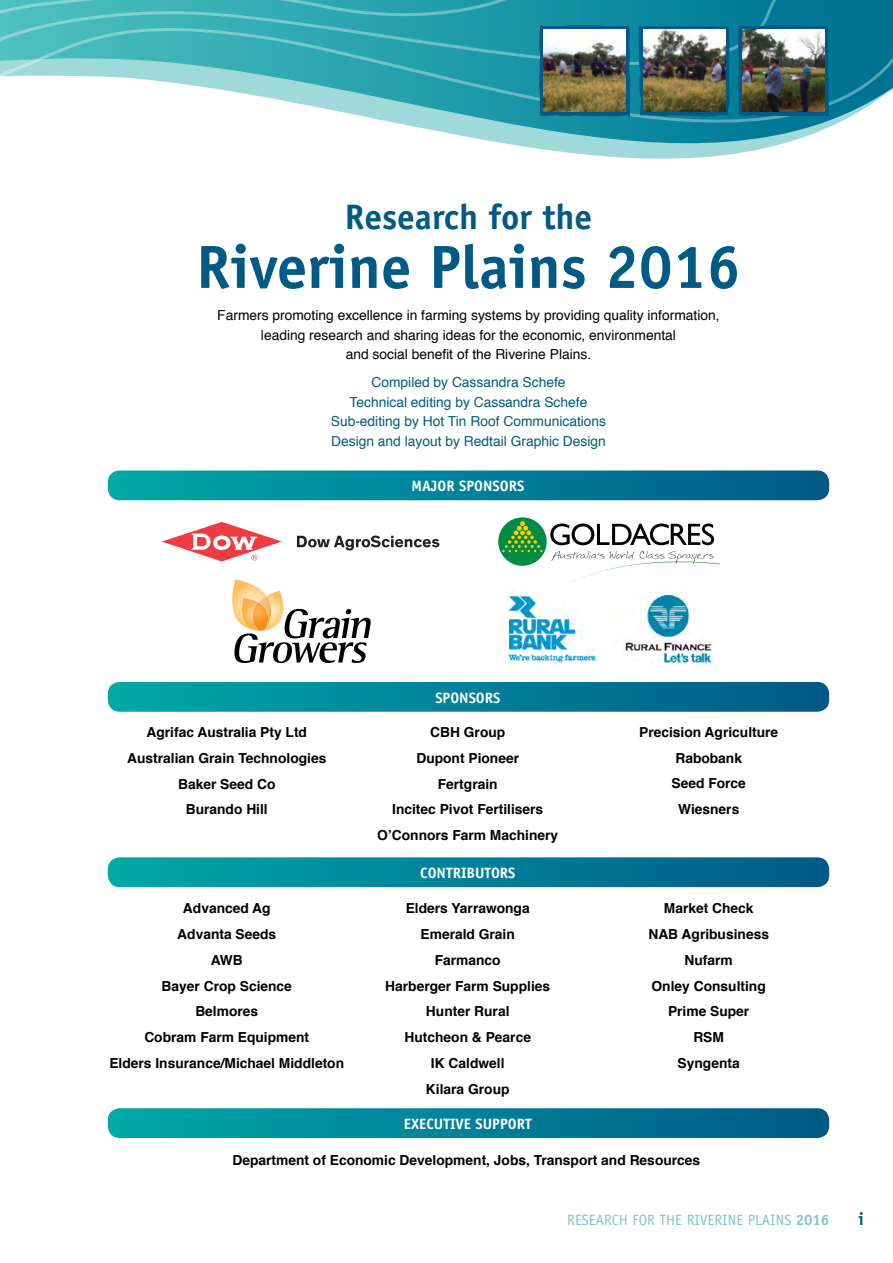
<style>
.page{position:relative;width:893px;height:1263px;background:#fff}
.page>*{position:absolute;margin:0;border:0;box-sizing:border-box;transform-origin:0 0}
.t1{font:700 61.05px "Officina Sans";color:#005a84}
.t2{font:700 35.4px "Officina Sans";color:#005a84}
.t3{font:700 18px "Officina Sans";color:#005a84;scale:.96 1}
.t4{font:700 15px "Officina Sans";color:#fff}
.t5{font:15px "Officina Sans";color:#81c1d6}
.t6{font:700 13.8px/25.8px "Helvetica";color:#000;text-align:center}
.t7{font:13.8px/19.5px "Helvetica";color:#000;text-align:center}
.t8{font:13.8px/19.5px "Helvetica";color:#005a84;text-align:center}
.s1{font-weight:700}
</style>
<div class="page">
<svg style="left:630px;top:145px;width:148px;height:14px;fill:#a0d9d9"></svg>
<svg style="left:630px;top:124px;width:206px;height:21px;background:#48a4b5"></svg>
<svg style="left:630px;top:99px;width:249px;height:25px"></svg>
<svg style="left:630px;top:0;width:263px;height:99px;background:#067b98"></svg>
<svg style="left:638px;top:26px;width:92px;height:91px;background:#166d8e"></svg>
<svg style="left:738px;top:25px;width:91px;height:92px;background:#12678a"></svg>
<svg style="left:0;top:0;width:630px;height:158px"></svg>
<img style="left:543px;top:30px;width:82px;height:82px">
<img style="left:643px;top:30px;width:82px;height:82px">
<img style="left:742px;top:30px;width:82px;height:82px">
<svg style="left:108px;top:857px;width:721px;height:30px;background:#048299"></svg>
<svg style="left:108px;top:1108px;width:721px;height:30px;background:#038299"></svg>
<svg style="left:108px;top:470px;width:721px;height:30px;background:#05839a"></svg>
<svg style="left:108px;top:682px;width:721px;height:30px;background:#038299"></svg>
<img style="left:506px;top:589px;width:207px;height:76px">
<div style="left:498px;top:517px;width:49px;height:49px;background:#008c44;border-radius:50%"></div>
<svg style="left:502px;top:521px;width:41px;height:31px"></svg>
<svg style="left:550px;top:523px;width:164px;height:22px"></svg>
<svg style="left:551px;top:551px;width:169px;height:32px"></svg>
<svg style="left:297px;top:535px;width:142px;height:15px"></svg>
<svg style="left:162px;top:522px;width:120px;height:39px"></svg>
<svg style="left:232px;top:579px;width:139px;height:84px"></svg>
<h2 class="t2" style="left:345px;top:195px;width:249px">Research for the</h2>
<h1 class="t1" style="left:196px;top:229px;width:546px">Riverine Plains 2016</h1>
<p class="t7" style="left:217px;top:306px;width:504px">Farmers promoting excellence in farming systems by providing quality information, leading research and sharing ideas for the economic, environmental<br>and social benefit of the Riverine Plains.</p>
<p class="t8" style="left:331px;top:373px;width:277px">Compiled by Cassandra Schefe<br>Technical editing by Cassandra Schefe Sub-editing by Hot Tin Roof Communications Design and layout by Redtail Graphic Design</p>
<p class="t4" style="left:411px;top:477px;width:114px">MAJOR SPONSORS</p>
<p class="t4" style="left:435px;top:688px;width:67px">SPONSORS</p>
<p class="t6" style="left:127px;top:719px;width:201px">Agrifac Australia Pty Ltd<br>Australian Grain Technologies<br>Baker Seed Co<br>Burando Hill</p>
<p class="t6" style="left:377px;top:719px;width:182px">CBH Group<br>Dupont Pioneer<br>Fertgrain<br>Incitec Pivot Fertilisers<br>O’Connors Farm Machinery</p>
<p class="t6" style="left:639px;top:719px;width:141px">Precision Agriculture<br>Rabobank<br>Seed Force<br>Wiesners</p>
<p class="t4" style="left:420px;top:864px;width:97px">CONTRIBUTORS</p>
<p class="t6" style="left:109px;top:895px;width:236px">Advanced Ag<br>Advanta Seeds<br>AWB<br>Bayer Crop Science<br>Belmores<br>Cobram Farm Equipment<br>Elders Insurance/Michael Middleton</p>
<p class="t6" style="left:385px;top:895px;width:166px">Elders Yarrawonga<br>Emerald Grain<br>Farmanco<br>Harberger Farm Supplies<br>Hunter Rural<br>Hutcheon &amp; Pearce<br>IK Caldwell<br>Kilara Group</p>
<p class="t6" style="left:648px;top:895px;width:122px">Market Check<br>NAB Agribusiness<br>Nufarm<br>Onley Consulting<br>Prime Super<br>RSM<br>Syngenta</p>
<p class="t4" style="left:404px;top:1114px;width:129px">EXECUTIVE SUPPORT</p>
<p class="t6" style="left:232px;top:1148px;width:469px">Department of Economic Development, Jobs, Transport and Resources</p>
<p class="t5" style="left:567px;top:1211px;width:263px">RESEARCH FOR THE RIVERINE PLAINS <span class="s1">2016</span></p>
<h3 class="t3" style="left:858px;top:1208px;width:7px">i</h3>
</div>
